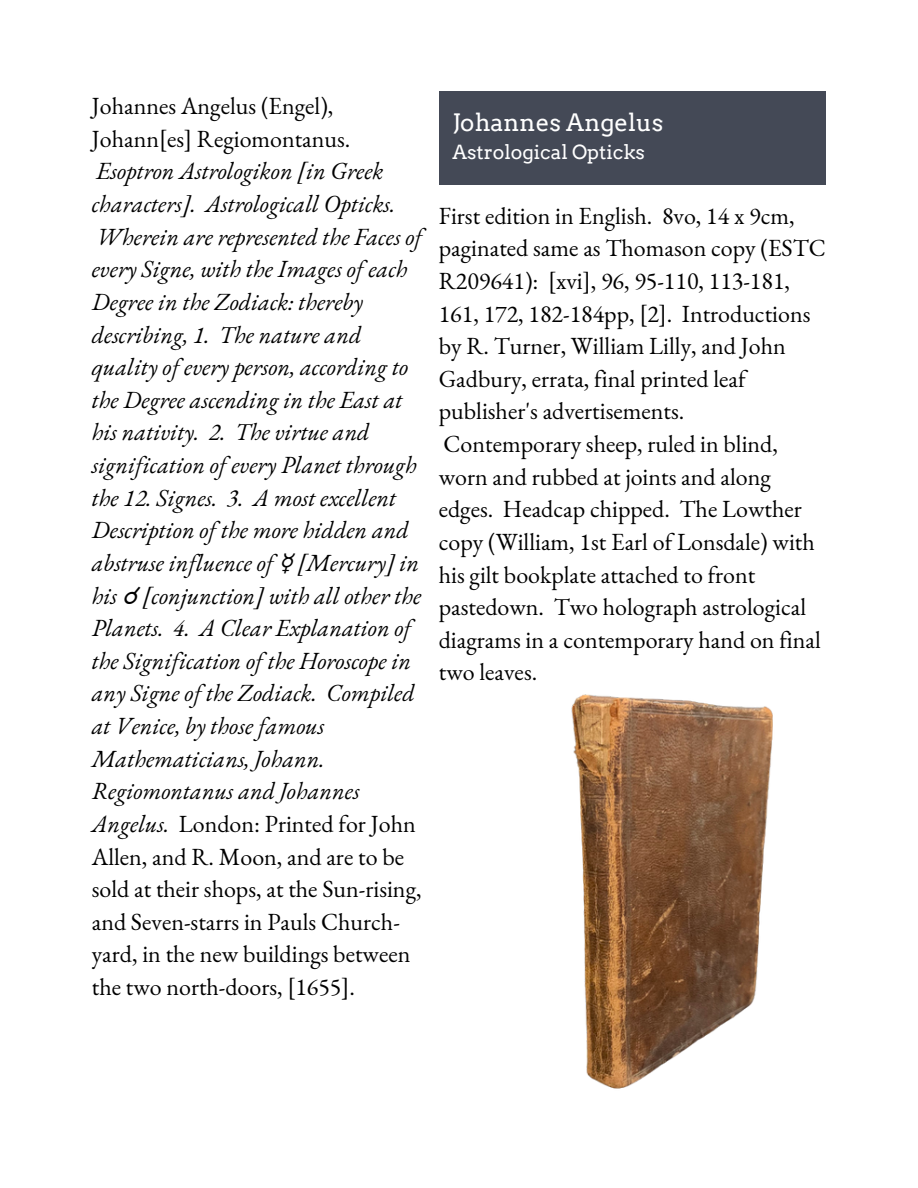
<style>
.page{position:relative;width:918px;height:1188px;background:#fff}
.page>*{position:absolute;margin:0;border:0;box-sizing:border-box;transform-origin:0 0}
.t1{font:italic 24px/32.7px "EB Garamond";color:#000}
.t2{font:24px/32.7px "EB Garamond";color:#000}
.t3{font:24px "Arvo";color:#fff}
.t4{font:19.5px "Arvo";color:#fff}
.s1{font-family:"DejaVu Sans"}
.s2{font-style:normal}
</style>
<div class="page">
<div style="left:439px;top:92px;width:387px;height:93px;background:#444956"></div>
<img style="left:571px;top:694px;width:202px;height:395px">
<p class="t2" style="left:92px;top:89px;width:260px">Johannes Angelus (Engel),<br>Johann[es] Regiomontanus.</p>
<p class="t1" style="left:92px;top:155px;width:332px">Esoptron Astrologikon [in Greek characters]. Astrologicall Opticks.<br>Wherein are represented the Faces of every Signe, with the Images of each Degree in the Zodiack: thereby describing, 1. The nature and quality of every person, according to the Degree ascending in the East at his nativity. 2. The virtue and signification of every Planet through the 12. Signes. 3. A most excellent Description of the more hidden and abstruse influence of <span class="s1">☿</span>[Mercury] in his <span class="s1">☌</span>[conjunction] with all other the Planets. 4. A Clear Explanation of the Signification of the Horoscope in any Signe of the Zodiack. Compiled at Venice, by those famous Mathematicians, Johann.<br>Regiomontanus and Johannes Angelus. <span class="s2">London: Printed for John Allen, and R. Moon, and are to be sold at their shops, at the Sun-rising, and Seven-starrs in Pauls Church&shy;yard, in the new buildings between the two north-doors, [1655].</span></p>
<p class="t3" style="left:452px;top:108px;width:213px">Johannes Angelus</p>
<p class="t4" style="left:452px;top:140px;width:194px">Astrological Opticks</p>
<p class="t2" style="left:439px;top:199px;width:389px">First edition in English. 8vo, 14 x 9cm, paginated same as Thomason copy (ESTC R209641): [xvi], 96, 95-110, 113-181, 161, 172, 182-184pp, [2]. Introductions by R. Turner, William Lilly, and John Gadbury, errata, final printed leaf publisher's advertisements.<br>Contemporary sheep, ruled in blind, worn and rubbed at joints and along edges. Headcap chipped. The Lowther copy (William, 1st Earl of Lonsdale) with his gilt bookplate attached to front pastedown. Two holograph astrological diagrams in a contemporary hand on final two leaves.</p>
</div>
